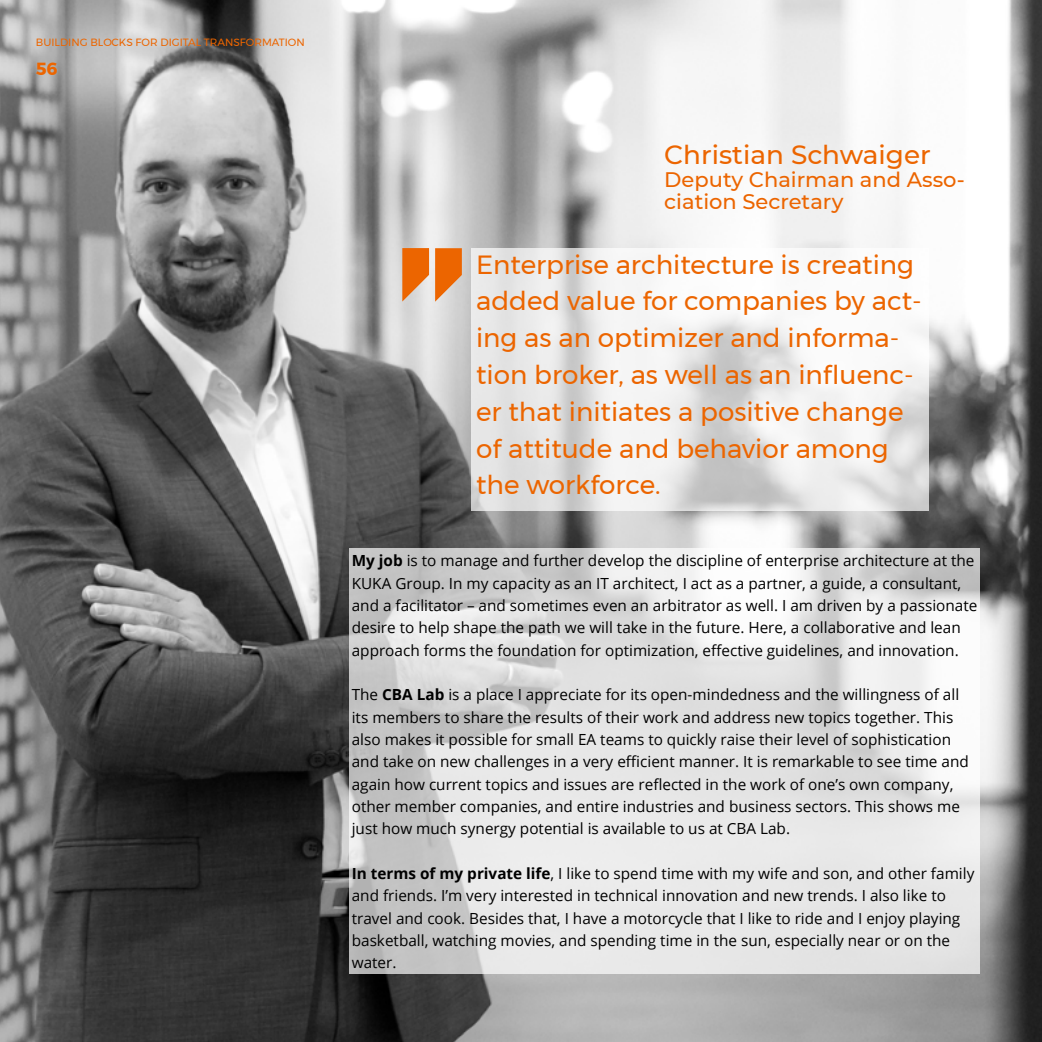
<style>
.page{position:relative;width:1042px;height:1042px;background:#fff}
.page>*{position:absolute;margin:0;border:0;box-sizing:border-box;transform-origin:0 0}
.t1{font:26.25px/36.8px "Montserrat";color:#ec6500}
.t2{font:500 26.25px "Montserrat";color:#ec6500}
.t3{font:500 21px/22.4px "Montserrat";color:#ec6500}
.t4{font:700 17.5px "Montserrat";color:#ec6500}
.t5{font:15.4px/22.4px "Open Sans";color:#000}
.t6{font:10.5px "Montserrat";color:#ec6500}
.s1{font-weight:700}
</style>
<div class="page">
<img style="left:0;top:0;width:1042px;height:1042px">
<svg style="left:349px;top:548px;width:630px;height:426px;background:#e0e0e0"></svg>
<svg style="left:471px;top:248px;width:458px;height:262px"></svg>
<svg style="left:402px;top:248px;width:27px;height:53px"></svg>
<svg style="left:435px;top:248px;width:27px;height:54px"></svg>
<p class="t6" style="left:36px;top:34px;width:270px">BUILDING BLOCKS FOR DIGITAL TRANSFORMATION</p>
<p class="t4" style="left:36px;top:55px;width:23px">56</p>
<h1 class="t2" style="left:664px;top:137px;width:268px">Christian Schwaiger</h1>
<h2 class="t3" style="left:664px;top:167px;width:302px">Deputy Chairman and Asso&shy;ciation Secretary</h2>
<h1 class="t1" style="left:476px;top:246px;width:447px">Enterprise architecture is creating added value for companies by act&shy;ing as an optimizer and informa&shy;tion broker, as well as an influenc&shy;er that initiates a positive change of attitude and behavior among the workforce.</h1>
<p class="t5" style="left:352px;top:549px;width:627px"><span class="s1">My job</span> is to manage and further develop the discipline of enterprise architecture at the KUKA Group. In my capacity as an IT architect, I act as a partner, a guide, a consultant, and a facilitator – and sometimes even an arbitrator as well. I am driven by a passionate desire to help shape the path we will take in the future. Here, a collaborative and lean approach forms the foundation for optimization, effective guidelines, and innovation.</p>
<p class="t5" style="left:352px;top:683px;width:618px">The <span class="s1">CBA Lab</span> is a place I appreciate for its open-mindedness and the willingness of all its members to share the results of their work and address new topics together. This also makes it possible for small EA teams to quickly raise their level of sophistication and take on new challenges in a very efficient manner. It is remarkable to see time and again how current topics and issues are reflected in the work of one’s own company, other member companies, and entire industries and business sectors. This shows me just how much synergy potential is available to us at CBA Lab.</p>
<p class="t5" style="left:352px;top:861px;width:624px"><span class="s1">In terms of my private life</span>, I like to spend time with my wife and son, and other family and friends. I’m very interested in technical innovation and new trends. I also like to travel and cook. Besides that, I have a motorcycle that I like to ride and I enjoy playing basketball, watching movies, and spending time in the sun, especially near or on the water.</p>
</div>
